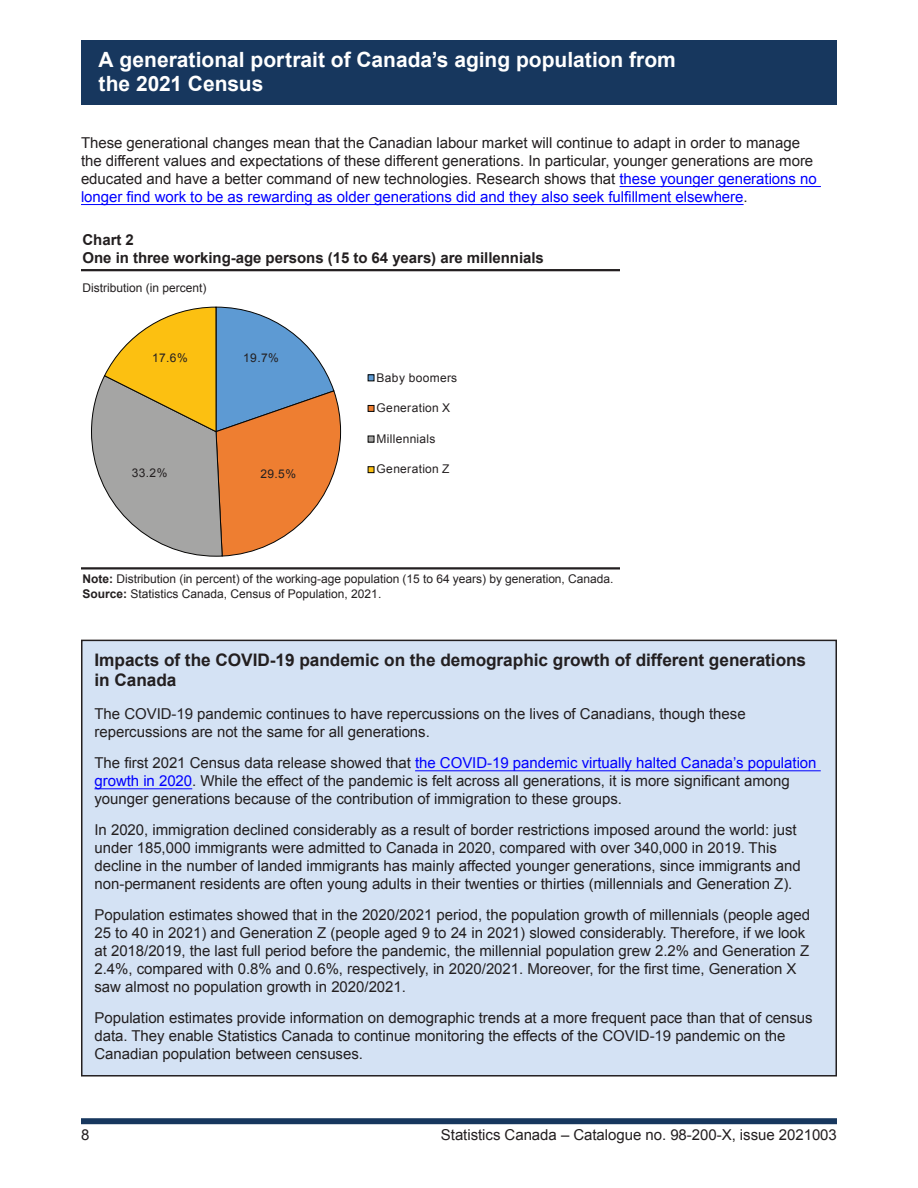
<style>
.page{position:relative;width:918px;height:1188px;background:#fff}
.page>*{position:absolute;margin:0;border:0;box-sizing:border-box;transform-origin:0 0}
.t1{font:700 21px/24px "Arial";color:#fff}
.t2{font:700 17.25px/20.2px "Arial";letter-spacing:-.005em;color:#231f20}
.t3{font:15px/18px "Arial";letter-spacing:-.005em;color:#231f20}
.t4{font:700 15px/18px "Arial";letter-spacing:-.005em;color:#231f20}
.t5{font:12px/15px "Arial";color:#231f20}
.t6{font:12px "Arial";letter-spacing:.025em;color:#231f20}
.t7{font:12px "Arial";letter-spacing:.03em;color:#231f20}
.s1{color:#00f}
.s2{font-weight:700}
</style>
<div class="page">
<div style="left:81px;top:40px;width:756px;height:65px;background:#17375e"></div>
<div style="left:81px;top:1118px;width:756px;height:6px;background:#17375e"></div>
<hr style="left:620px;top:186px;width:201px;height:1px;background:#00f">
<hr style="left:81px;top:204px;width:663px;height:1px;background:#00f">
<hr style="left:81px;top:269px;width:539px;height:2px;background:#231f20">
<hr style="left:81px;top:567px;width:539px;height:3px;background:#231f20">
<svg style="left:91px;top:306px;width:250px;height:251px"></svg>
<div style="left:368px;top:374px;width:6px;height:7px;border:1px solid #050504"></div>
<div style="left:368px;top:405px;width:6px;height:7px;border:1px solid #050504"></div>
<div style="left:368px;top:436px;width:6px;height:7px;border:1px solid #050504"></div>
<div style="left:368px;top:466px;width:6px;height:7px;border:1px solid #050504"></div>
<div style="left:82px;top:640px;width:754px;height:436px;background:#d4e2f4"></div>
<hr style="left:415px;top:771px;width:406px;height:1px;background:#00f">
<hr style="left:94px;top:789px;width:98px;height:1px;background:#00f">
<div style="left:81px;top:640px;width:756px;height:437px;border:2px solid #231f20"></div>
<h1 class="t1" style="left:99px;top:48px;width:579px">A generational portrait of Canada’s aging population from the 2021 Census</h1>
<p class="t3" style="left:81px;top:133px;width:737px">These generational changes mean that the Canadian labour market will continue to adapt in order to manage the different values and expectations of these different generations. In particular, younger generations are more educated and have a better command of new technologies. Research shows that <span class="s1">these younger generations no longer find work to be as rewarding as older generations did and they also seek fulfillment elsewhere</span>.</p>
<p class="t4" style="left:83px;top:231px;width:463px">Chart 2<br>One in three working-age persons (15 to 64 years) are millennials</p>
<p class="t5" style="left:83px;top:280px;width:126px">Distribution (in percent)</p>
<p class="t5" style="left:152px;top:351px;width:37px">17.6%</p>
<p class="t5" style="left:243px;top:351px;width:37px">19.7%</p>
<p class="t5" style="left:132px;top:465px;width:37px">33.2%</p>
<p class="t5" style="left:260px;top:466px;width:37px">29.5%</p>
<p class="t7" style="left:377px;top:370px;width:82px">Baby boomers</p>
<p class="t6" style="left:377px;top:400px;width:75px">Generation X</p>
<p class="t6" style="left:377px;top:431px;width:60px">Millennials</p>
<p class="t6" style="left:377px;top:461px;width:74px">Generation Z</p>
<p class="t5" style="left:83px;top:572px;width:532px"><span class="s2">Note:</span> Distribution (in percent) of the working-age population (15 to 64 years) by generation, Canada.<br><span class="s2">Source:</span> Statistics Canada, Census of Population, 2021.</p>
<p class="t2" style="left:94px;top:650px;width:713px">Impacts of the COVID-19 pandemic on the demographic growth of different generations in Canada</p>
<p class="t3" style="left:94px;top:705px;width:653px">The COVID-19 pandemic continues to have repercussions on the lives of Canadians, though these repercussions are not the same for all generations.</p>
<p class="t3" style="left:94px;top:754px;width:724px">The first 2021 Census data release showed that <span class="s1">the COVID-19 pandemic virtually halted Canada’s population growth in 2020</span>. While the effect of the pandemic is felt across all generations, it is more significant among younger generations because of the contribution of immigration to these groups.</p>
<p class="t3" style="left:94px;top:821px;width:708px">In 2020, immigration declined considerably as a result of border restrictions imposed around the world: just under 185,000 immigrants were admitted to Canada in 2020, compared with over 340,000 in 2019. This decline in the number of landed immigrants has mainly affected younger generations, since immigrants and non-permanent residents are often young adults in their twenties or thirties (millennials and Generation Z).</p>
<p class="t3" style="left:94px;top:906px;width:717px">Population estimates showed that in the 2020/2021 period, the population growth of millennials (people aged 25 to 40 in 2021) and Generation Z (people aged 9 to 24 in 2021) slowed considerably. Therefore, if we look at 2018/2019, the last full period before the pandemic, the millennial population grew 2.2% and Generation Z 2.4%, compared with 0.8% and 0.6%, respectively, in 2020/2021. Moreover, for the first time, Generation X saw almost no population growth in 2020/2021.</p>
<p class="t3" style="left:94px;top:1009px;width:720px">Population estimates provide information on demographic trends at a more frequent pace than that of census data. They enable Statistics Canada to continue monitoring the effects of the COVID-19 pandemic on the<br>Canadian population between censuses.</p>
<p class="t3" style="left:81px;top:1126px;width:10px">8</p>
<p class="t3" style="left:441px;top:1126px;width:398px">Statistics Canada – Catalogue no. 98-200-X, issue 2021003</p>
</div>
